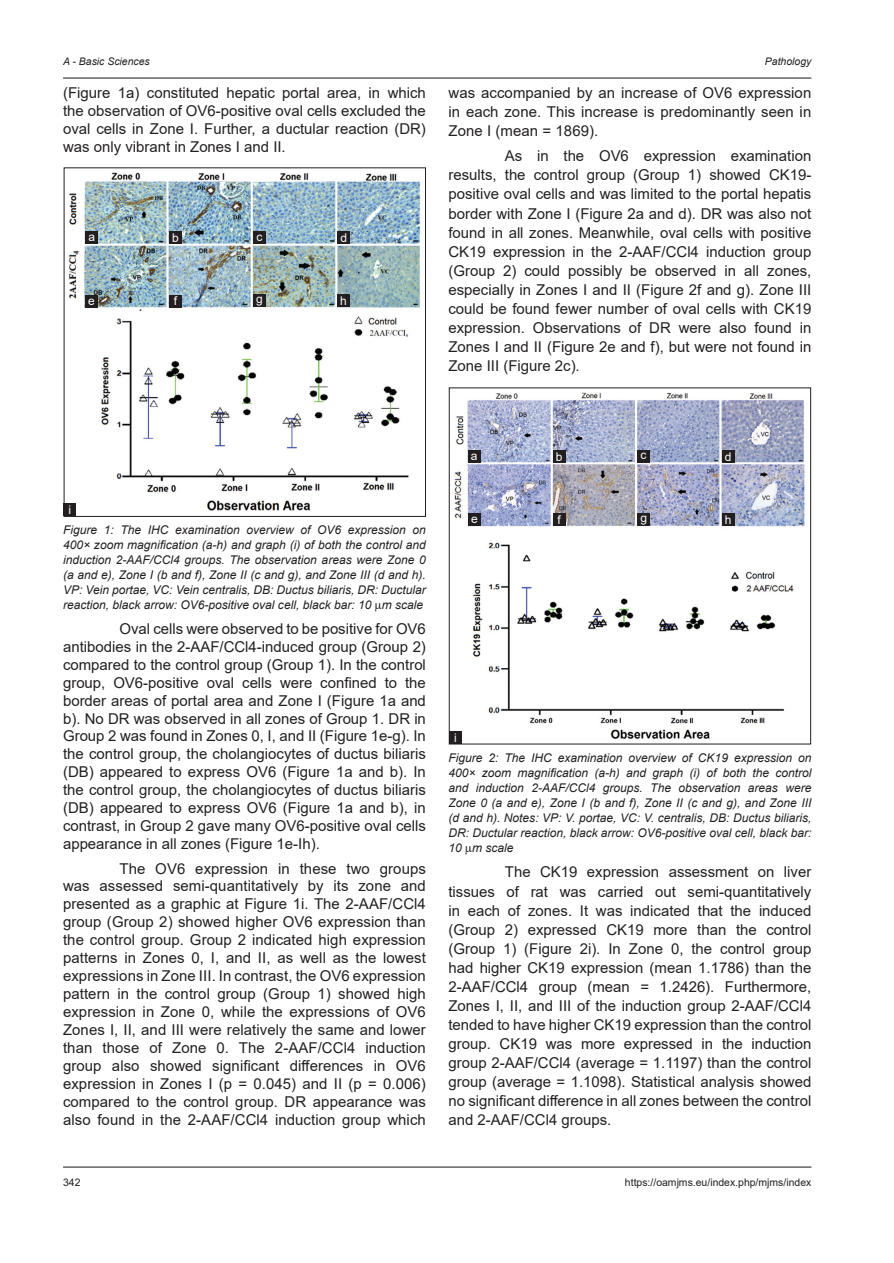
<style>
.page{position:relative;width:894px;height:1263px;background:#fff}
.page>*{position:absolute;margin:0;border:0;box-sizing:border-box;transform-origin:0 0}
.TX{font:15px/18px "Arial";color:#231f20;text-align:justify}
.t1{font:italic 12px/15px "Arial";color:#231f20;text-align:justify}
.t2{font:12px "Arial";color:#fff}
.t3{font:10.5px "Arial";color:#231f20}
.t4{font:italic 10.5px "Arial";color:#231f20}
</style>
<div class="page">
<hr style="left:63px;top:78px;width:748px;height:1px;background:#231f20">
<hr style="left:63px;top:1166px;width:748px;height:1px;background:#231f20">
<img style="left:69px;top:172px;width:351px;height:339px">
<div style="left:337px;top:231px;width:13px;height:13px;background:#231f20"></div>
<div style="left:337px;top:294px;width:13px;height:13px;background:#231f20"></div>
<div style="left:253px;top:294px;width:13px;height:13px;background:#231f20"></div>
<div style="left:169px;top:295px;width:13px;height:12px;background:#231f20"></div>
<div style="left:85px;top:295px;width:13px;height:13px;background:#231f20"></div>
<div style="left:86px;top:231px;width:12px;height:13px;background:#231f20"></div>
<div style="left:253px;top:231px;width:13px;height:13px;background:#231f20"></div>
<div style="left:169px;top:231px;width:13px;height:13px;background:#231f20"></div>
<div style="left:63px;top:503px;width:13px;height:13px;background:#231f20"></div>
<img style="left:454px;top:392px;width:351px;height:350px">
<div style="left:721px;top:450px;width:13px;height:12px;background:#231f20"></div>
<div style="left:721px;top:513px;width:13px;height:13px;background:#231f20"></div>
<div style="left:637px;top:513px;width:12px;height:13px;background:#231f20"></div>
<div style="left:552px;top:513px;width:13px;height:13px;background:#231f20"></div>
<div style="left:468px;top:513px;width:12px;height:13px;background:#231f20"></div>
<div style="left:467px;top:450px;width:13px;height:13px;background:#231f20"></div>
<div style="left:637px;top:450px;width:12px;height:12px;background:#231f20"></div>
<div style="left:552px;top:450px;width:13px;height:12px;background:#231f20"></div>
<div style="left:449px;top:731px;width:12px;height:13px;background:#231f20"></div>
<p class="t4" style="left:63px;top:54px;width:88px">A - Basic Sciences</p>
<p class="t4" style="left:764px;top:54px;width:48px">Pathology</p>
<p class="TX" style="left:63px;top:84px;width:364px">(Figure 1a) constituted hepatic portal area, in which the observation of OV6-positive oval cells excluded the oval cells in Zone I. Further, a ductular reaction (DR) was only vibrant in Zones I and II.</p>
<p class="t2" style="left:89px;top:228px;width:8px">a</p>
<p class="t2" style="left:172px;top:229px;width:8px">b</p>
<p class="t2" style="left:256px;top:228px;width:7px">c</p>
<p class="t2" style="left:340px;top:229px;width:8px">d</p>
<p class="t2" style="left:88px;top:292px;width:8px">e</p>
<p class="t2" style="left:174px;top:293px;width:5px">f</p>
<p class="t2" style="left:256px;top:291px;width:8px">g</p>
<p class="t2" style="left:340px;top:293px;width:8px">h</p>
<p class="TX" style="left:448px;top:83px;width:364px;line-height:19px">was accompanied by an increase of OV6 expression in each zone. This increase is predominantly seen in Zone I (mean = 1869).</p>
<p class="TX" style="left:448px;top:146px;width:364px;line-height:19px;text-indent:56px">As in the OV6 expression examination results, the control group (Group 1) showed CK19- positive oval cells and was limited to the portal hepatis border with Zone I (Figure 2a and d). DR was also not found in all zones. Meanwhile, oval cells with positive CK19 expression in the 2-AAF/CCl4 induction group (Group 2) could possibly be observed in all zones, especially in Zones I and II (Figure 2f and g). Zone III could be found fewer number of oval cells with CK19 expression. Observations of DR were also found in Zones I and II (Figure 2e and f), but were not found in Zone III (Figure 2c).</p>
<p class="t2" style="left:68px;top:501px;width:4px">i</p>
<p class="t1" style="left:63px;top:523px;width:364px">Figure 1: The IHC examination overview of OV6 expression on 400× zoom magnification (a-h) and graph (i) of both the control and induction 2-AAF/CCl4 groups. The observation areas were Zone 0 (a and e), Zone I (b and f), Zone II (c and g), and Zone III (d and h).<br>VP: Vein portae, VC: Vein centralis, DB: Ductus biliaris, DR: Ductular reaction, black arrow: OV6-positive oval cell, black bar: 10 m scale</p>
<p class="TX" style="left:63px;top:619px;width:364px;text-indent:56px">Oval cells were observed to be positive for OV6 antibodies in the 2-AAF/CCl4-induced group (Group 2) compared to the control group (Group 1). In the control group, OV6-positive oval cells were confined to the border areas of portal area and Zone I (Figure 1a and b). No DR was observed in all zones of Group 1. DR in Group 2 was found in Zones 0, I, and II (Figure 1e-g). In the control group, the cholangiocytes of ductus biliaris (DB) appeared to express OV6 (Figure 1a and b). In the control group, the cholangiocytes of ductus biliaris (DB) appeared to express OV6 (Figure 1a and b), in contrast, in Group 2 gave many OV6-positive oval cells appearance in all zones (Figure 1e-Ih).</p>
<p class="TX" style="left:63px;top:859px;width:364px;text-indent:56px">The OV6 expression in these two groups was assessed semi-quantitatively by its zone and presented as a graphic at Figure 1i. The 2-AAF/CCl4 group (Group 2) showed higher OV6 expression than the control group. Group 2 indicated high expression patterns in Zones 0, I, and II, as well as the lowest expressions in Zone III. In contrast, the OV6 expression pattern in the control group (Group 1) showed high expression in Zone 0, while the expressions of OV6<br>Zones I, II, and III were relatively the same and lower than those of Zone 0. The 2-AAF/CCl4 induction group also showed significant differences in OV6 expression in Zones I (p = 0.045) and II (p = 0.006) compared to the control group. DR appearance was also found in the 2-AAF/CCl4 induction group which</p>
<p class="t2" style="left:470px;top:447px;width:8px">a</p>
<p class="t2" style="left:555px;top:448px;width:8px">b</p>
<p class="t2" style="left:640px;top:447px;width:7px">c</p>
<p class="t2" style="left:724px;top:448px;width:8px">d</p>
<p class="t2" style="left:471px;top:511px;width:8px">e</p>
<p class="t2" style="left:557px;top:511px;width:5px">f</p>
<p class="t2" style="left:640px;top:509px;width:8px">g</p>
<p class="t2" style="left:724px;top:511px;width:8px">h</p>
<p class="t2" style="left:454px;top:729px;width:4px">i</p>
<p class="t1" style="left:448px;top:750px;width:364px">Figure 2: The IHC examination overview of CK19 expression on 400× zoom magnification (a-h) and graph (i) of both the control and induction 2-AAF/CCl4 groups. The observation areas were Zone 0 (a and e), Zone I (b and f), Zone II (c and g), and Zone III (d and h). Notes: VP: V. portae, VC: V. centralis, DB: Ductus biliaris, DR: Ductular reaction, black arrow: OV6-positive oval cell, black bar:<br>10 m scale</p>
<p class="TX" style="left:448px;top:862px;width:364px;line-height:19px;text-indent:56px">The CK19 expression assessment on liver tissues of rat was carried out semi-quantitatively in each of zones. It was indicated that the induced (Group 2) expressed CK19 more than the control (Group 1) (Figure 2i). In Zone 0, the control group had higher CK19 expression (mean 1.1786) than the 2-AAF/CCl4 group (mean = 1.2426). Furthermore, Zones I, II, and III of the induction group 2-AAF/CCl4 tended to have higher CK19 expression than the control group. CK19 was more expressed in the induction group 2-AAF/CCl4 (average = 1.1197) than the control group (average = 1.1098). Statistical analysis showed no significant difference in all zones between the control and 2-AAF/CCl4 groups.</p>
<p class="t3" style="left:63px;top:1175px;width:19px">342</p>
<p class="t3" style="left:624px;top:1175px;width:188px">https://oamjms.eu/index.php/mjms/index</p>
</div>
